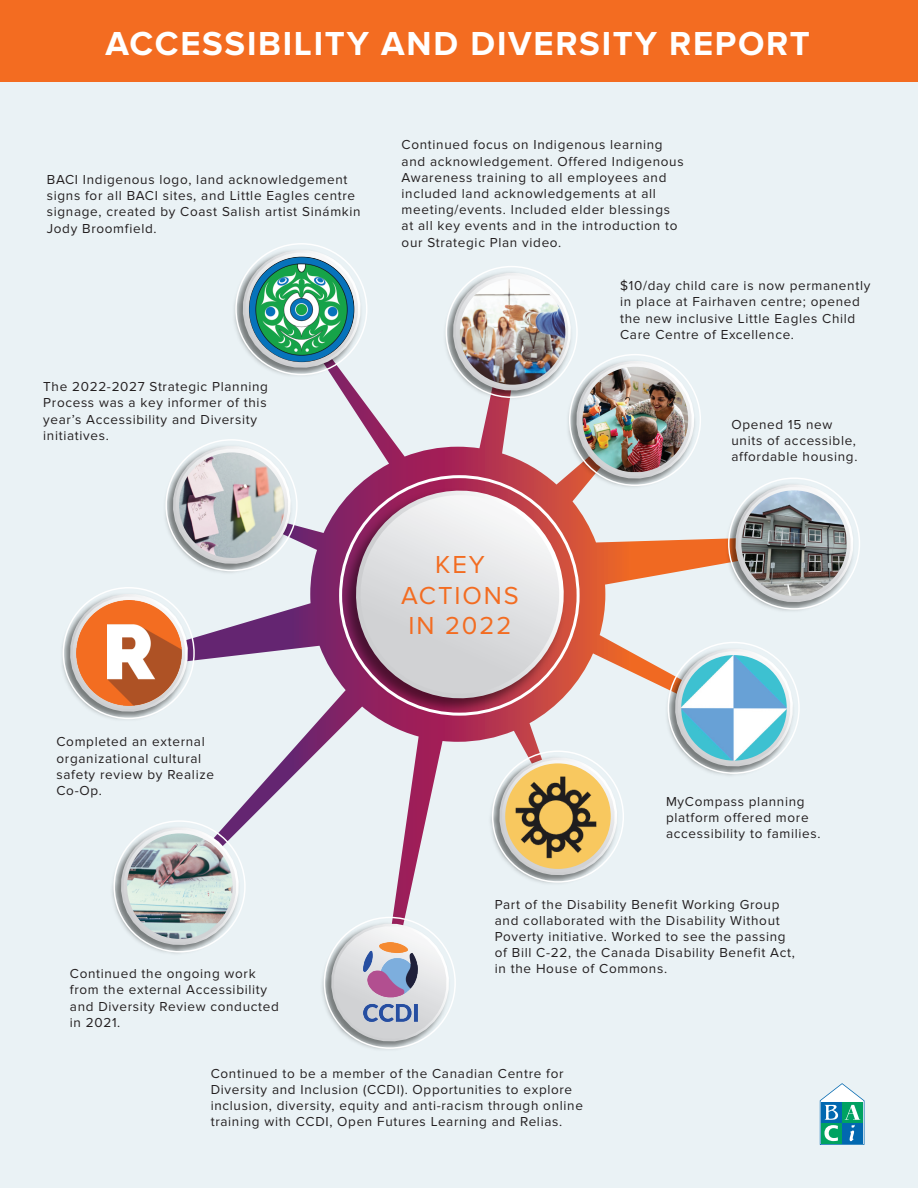
<style>
.page{position:relative;width:918px;height:1188px;background:#eaf2f5}
.page>*{position:absolute;margin:0;border:0;box-sizing:border-box;transform-origin:0 0}
.t1{font:700 34.5px "Proxima Nova";letter-spacing:.05em;color:#fff}
.t2{font:25.5px/30.6px "Proxima Nova";letter-spacing:.075em;color:#f36c21;text-align:center}
.t3{font:13.5px/16.2px "Proxima Nova";letter-spacing:.05em;color:#231f20}
</style>
<div class="page">
<div style="left:0;top:0;width:918px;height:82px;background:#f36c21"></div>
<svg style="left:195px;top:381px;width:528px;height:536px"></svg>
<svg style="left:820px;top:1083px;width:44px;height:62px"></svg>
<img style="left:335px;top:484px;width:236px;height:237px">
<svg style="left:344px;top:479px;width:231px;height:231px"></svg>
<img style="left:441px;top:337px;width:5px;height:67px">
<img style="left:565px;top:485px;width:133px;height:6px">
<svg style="left:446px;top:266px;width:255px;height:219px"></svg>
<svg style="left:325px;top:917px;width:129px;height:131px"></svg>
<img style="left:487px;top:753px;width:135px;height:135px">
<svg style="left:493px;top:751px;width:131px;height:131px"></svg>
<img style="left:663px;top:644px;width:82px;height:135px">
<svg style="left:668px;top:642px;width:130px;height:131px"></svg>
<img style="left:723px;top:538px;width:81px;height:73px">
<svg style="left:729px;top:479px;width:131px;height:130px"></svg>
<img style="left:234px;top:299px;width:115px;height:82px">
<svg style="left:236px;top:245px;width:131px;height:129px"></svg>
<img style="left:165px;top:513px;width:130px;height:63px">
<svg style="left:166px;top:439px;width:131px;height:131px"></svg>
<svg style="left:63px;top:589px;width:132px;height:129px"></svg>
<svg style="left:114px;top:821px;width:131px;height:131px"></svg>
<img style="left:249px;top:257px;width:105px;height:105px;border-radius:53px">
<img style="left:583px;top:367px;width:105px;height:105px">
<img style="left:741px;top:490px;width:106px;height:106px;border-radius:53px">
<img style="left:681px;top:655px;width:106px;height:106px;border-radius:53px">
<img style="left:505px;top:763px;width:106px;height:106px;border-radius:53px">
<img style="left:363px;top:943px;width:55px;height:78px">
<img style="left:76px;top:600px;width:106px;height:106px">
<img style="left:179px;top:452px;width:106px;height:106px;border-radius:53px">
<img style="left:127px;top:833px;width:106px;height:106px;border-radius:53px">
<img style="left:460px;top:279px;width:105px;height:106px;border-radius:53px">
<h1 class="t1" style="left:105px;top:23px;width:706px">ACCESSIBILITY AND DIVERSITY REPORT</h1>
<p class="t3" style="left:47px;top:172px;width:315px">BACI Indigenous logo, land acknowledgement signs for all BACI sites, and Little Eagles centre signage, created by Coast Salish artist Sinámkin Jody Broomfield.</p>
<p class="t3" style="left:43px;top:379px;width:226px">The 2022-2027 Strategic Planning<br>Process was a key informer of this year’s Accessibility and Diversity initiatives.</p>
<p class="t3" style="left:56px;top:734px;width:159px">Completed an external organizational cultural safety review by Realize<br>Co-Op.</p>
<p class="t3" style="left:70px;top:966px;width:211px">Continued the ongoing work from the external Accessibility and Diversity Review conducted in 2021.</p>
<p class="t3" style="left:402px;top:137px;width:284px">Continued focus on Indigenous learning and acknowledgement. Offered Indigenous Awareness training to all employees and included land acknowledgements at all meeting/events. Included elder blessings at all key events and in the introduction to our Strategic Plan video.</p>
<p class="t3" style="left:620px;top:278px;width:252px">$10/day child care is now permanently in place at Fairhaven centre; opened the new inclusive Little Eagles Child Care Centre of Excellence.</p>
<h2 class="t2" style="left:401px;top:550px;width:119px">KEY<br>ACTIONS<br>IN 2022</h2>
<p class="t3" style="left:731px;top:416px;width:128px">Opened 15 new units of accessible, affordable housing.</p>
<p class="t3" style="left:666px;top:794px;width:156px">MyCompass planning platform offered more accessibility to families.</p>
<p class="t3" style="left:495px;top:896px;width:302px">Part of the Disability Benefit Working Group and collaborated with the Disability Without Poverty initiative. Worked to see the passing of Bill C-22, the Canada Disability Benefit Act, in the House of Commons.</p>
<p class="t3" style="left:211px;top:1065px;width:374px">Continued to be a member of the Canadian Centre for Diversity and Inclusion (CCDI). Opportunities to explore inclusion, diversity, equity and anti-racism through online training with CCDI, Open Futures Learning and Relias.</p>
</div>
